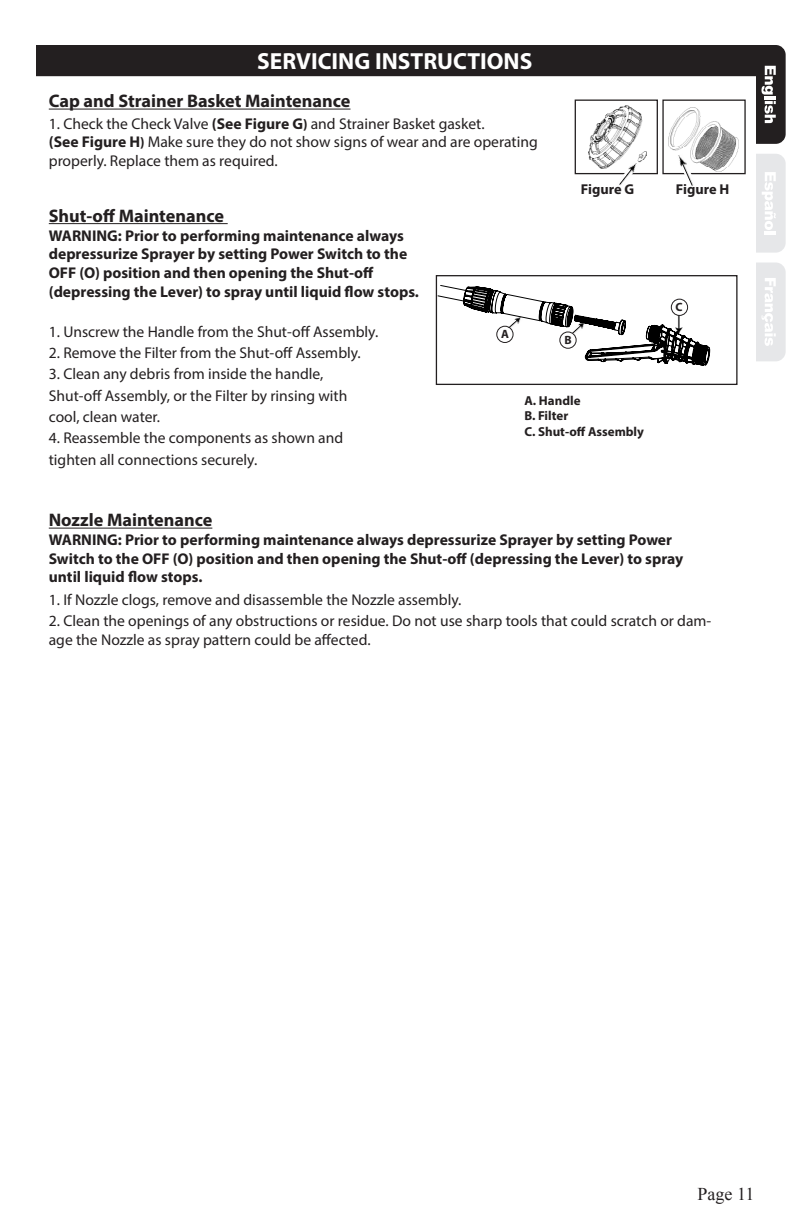
<style>
.page{position:relative;width:792px;height:1224px;background:#fff}
.page>*{position:absolute;margin:0;border:0;box-sizing:border-box;transform-origin:0 0}
.t1{font:700 23.4px "Myriad Pro";color:#fff}
.t2{font:700 18.2px "Myriad Pro";color:#231f20}
.t3{font:18px "Times New Roman";color:#231f20}
.t4{font:15.6px/18.8px "Myriad Pro";color:#231f20}
.t5{font:700 15.6px/18.8px "Myriad Pro";color:#231f20}
.t6{font:700 14.4px "Myriad Pro";color:#231f20}
.t7{font:700 13px "Myriad Pro";color:#231f20}
.t8{font:700 12px "Myriad Pro";color:#231f20}
.t9{font:700 10.4px "Myriad Pro";color:#231f20}
.s1{font-weight:700}
.s2{font-weight:700;font-size:14.4px}
</style>
<div class="page">
<div style="left:37px;top:46px;width:718px;height:30px;background:#231f20"></div>
<div style="left:36px;top:45px;width:720px;height:31px;border:1px solid #231f20"></div>
<svg style="left:756px;top:263px;width:30px;height:98px"></svg>
<svg style="left:756px;top:154px;width:30px;height:99px"></svg>
<svg style="left:756px;top:45px;width:30px;height:99px;background:#464243"></svg>
<hr style="left:49px;top:109px;width:301px;height:1px;background:#231f20">
<img style="left:589px;top:106px;width:58px;height:62px">
<div style="left:575px;top:100px;width:83px;height:74px;border:1px solid #231f20"></div>
<img style="left:615px;top:161px;width:24px;height:25px">
<img style="left:669px;top:108px;width:70px;height:63px">
<div style="left:662px;top:100px;width:84px;height:74px;border:1px solid #231f20"></div>
<img style="left:676px;top:153px;width:21px;height:34px">
<hr style="left:49px;top:223px;width:179px;height:1px;background:#231f20">
<hr style="left:49px;top:528px;width:163px;height:1px;background:#231f20">
<svg style="left:438px;top:285px;width:273px;height:81px"></svg>
<div style="left:633px;top:317px;width:10px;height:22px;background:#fff"></div>
<div style="left:436px;top:275px;width:302px;height:110px;border:1px solid #231f20"></div>
<div style="left:475px;top:328px;width:35px;height:29px;background:#fff"></div>
<div style="left:539px;top:334px;width:35px;height:29px;background:#fff"></div>
<div style="left:662px;top:285px;width:35px;height:30px;background:#fff"></div>
<div style="left:496px;top:326px;width:18px;height:17px;border:1px solid #231f20;border-radius:50%"></div>
<div style="left:559px;top:331px;width:18px;height:18px;border:1px solid #231f20;border-radius:50%"></div>
<div style="left:671px;top:299px;width:17px;height:17px;border:1px solid #231f20;border-radius:50%"></div>
<p class="t1" style="left:257px;top:46px;width:277px">SERVICING INSTRUCTIONS</p>
<p class="t2" style="left:49px;top:89px;width:303px">Cap and Strainer Basket Maintenance</p>
<p class="t4" style="left:49px;top:114px;width:490px">1. Check the Check Valve <span class="s1">(See Figure G</span><span class="s2">)</span> and Strainer Basket gasket.<br><span class="s1">(See Figure H</span><span class="s2">)</span> Make sure they do not show signs of wear and are operating properly. Replace them as required.</p>
<p class="t6" style="left:581px;top:180px;width:55px">Figure G</p>
<p class="t6" style="left:676px;top:180px;width:55px">Figure H</p>
<p class="t2" style="left:49px;top:204px;width:177px">Shut-off Maintenance</p>
<p class="t5" style="left:49px;top:225px;width:357px">WARNING: Prior to performing maintenance always</p>
<p class="t5" style="left:49px;top:244px;width:360px">depressurize Sprayer by setting Power Switch to the</p>
<p class="t5" style="left:49px;top:263px;width:326px">OFF (O) position and then opening the Shut-off</p>
<p class="t5" style="left:49px;top:282px;width:372px">(depressing the Lever) to spray until liquid flow stops.</p>
<p class="t4" style="left:49px;top:322px;width:331px">1. Unscrew the Handle from the Shut-off Assembly.</p>
<p class="t4" style="left:49px;top:343px;width:314px">2. Remove the Filter from the Shut-off Assembly.</p>
<p class="t4" style="left:49px;top:364px;width:276px">3. Clean any debris from inside the handle,</p>
<p class="t4" style="left:49px;top:386px;width:300px">Shut-off Assembly, or the Filter by rinsing with</p>
<p class="t4" style="left:49px;top:407px;width:113px">cool, clean water.</p>
<p class="t4" style="left:49px;top:428px;width:296px">4. Reassemble the components as shown and</p>
<p class="t4" style="left:49px;top:450px;width:210px">tighten all connections securely.</p>
<p class="t8" style="left:501px;top:326px;width:9px">A</p>
<p class="t9" style="left:496px;top:327px;width:8px">A</p>
<p class="t9" style="left:561px;top:332px;width:8px">B</p>
<p class="t8" style="left:565px;top:332px;width:9px">B</p>
<p class="t7" style="left:524px;top:392px;width:58px">A. Handle</p>
<p class="t7" style="left:524px;top:407px;width:45px">B. Filter</p>
<p class="t7" style="left:524px;top:423px;width:121px">C. Shut-off Assembly</p>
<p class="t9" style="left:676px;top:296px;width:8px">C</p>
<p class="t8" style="left:675px;top:300px;width:9px">C</p>
<p class="t2" style="left:49px;top:508px;width:165px">Nozzle Maintenance</p>
<p class="t5" style="left:49px;top:530px;width:636px">WARNING: Prior to performing maintenance always depressurize Sprayer by setting Power<br>Switch to the OFF (O) position and then opening the Shut-off (depressing the Lever) to spray until liquid flow stops.</p>
<p class="t4" style="left:49px;top:590px;width:414px">1. If Nozzle clogs, remove and disassemble the Nozzle assembly.</p>
<p class="t4" style="left:49px;top:612px;width:664px">2. Clean the openings of any obstructions or residue. Do not use sharp tools that could scratch or dam&shy;age the Nozzle as spray pattern could be affected.</p>
<p class="t3" style="left:698px;top:1182px;width:58px">Page 11</p>
</div>
